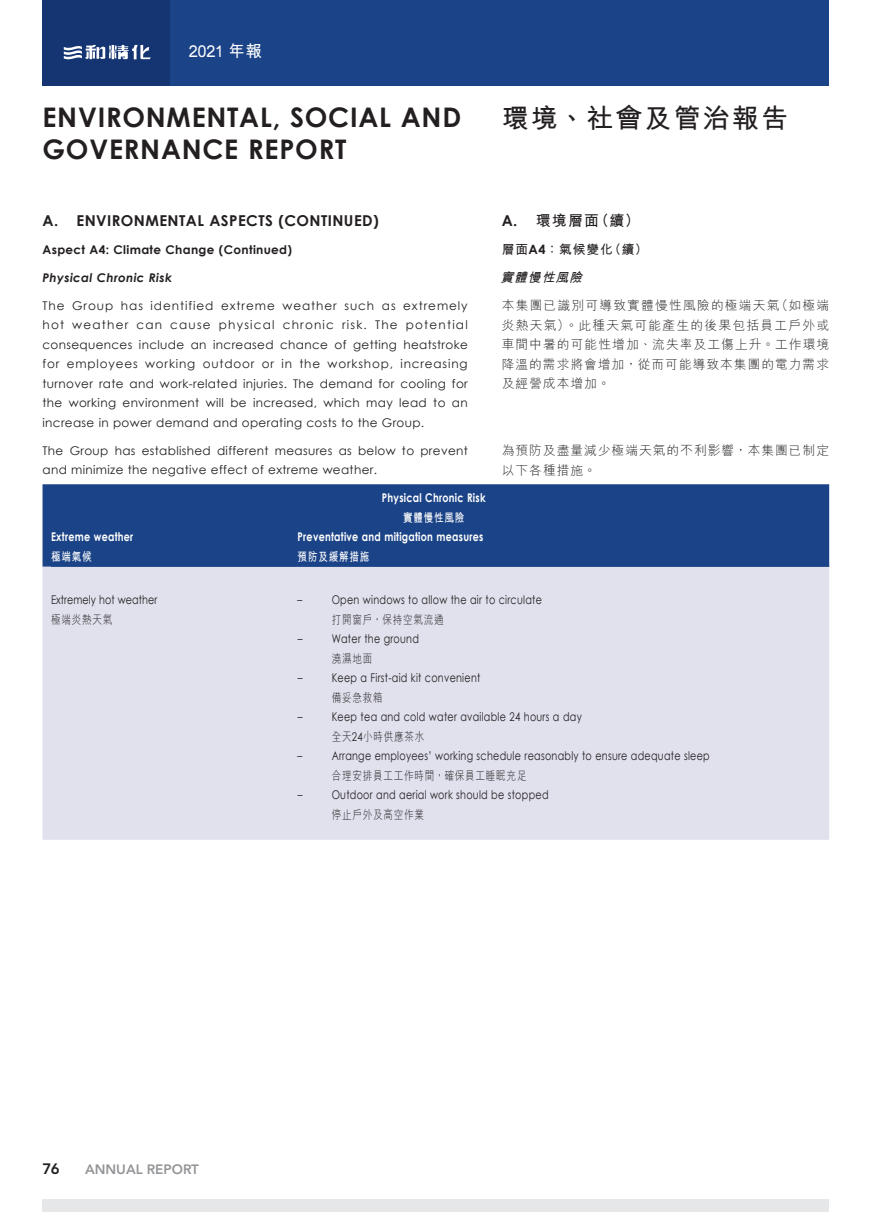
<style>
.page{position:relative;width:893px;height:1212px;background:#fff}
.page>*{position:absolute;margin:0;border:0;box-sizing:border-box;transform-origin:0 0}
.t1{font:700 27px/31.5px "Century Gothic";letter-spacing:.03em;color:#231f20}
.t2{font:700 27px "M Hei HK";letter-spacing:.08em;color:#231f20}
.t3{font:600 16.5px "M Yuen HK";color:#fff}
.t4{font:700 15px "Century Gothic";letter-spacing:.03em;color:#231f20}
.t5{font:700 15px "M Hei HK";color:#231f20}
.t6{font:800 15px "Avenir LT Std";color:#231f20}
.t7{font:800 13.5px "Avenir LT Std";color:#939598}
.t8{font:300 12.75px/19.5px "M Hei HK";letter-spacing:.075em;color:#231f20;text-align:justify}
.t9{font:700 12.75px/28px "M Hei HK";letter-spacing:.08em;color:#231f20}
.t10{font:12px/19.5px "Century Gothic";letter-spacing:.03em;color:#231f20;text-align:justify}
.t11{font:12px "Century Gothic";letter-spacing:.03em;color:#231f20;scale:.8 1}
.t12{font:700 12px "Century Gothic";letter-spacing:.03em;color:#fff;scale:.8 1}
.t13{font:300 12px "M Hei HK";letter-spacing:.08em;color:#231f20;scale:.8 1}
.t14{font:700 12px "Century Gothic";letter-spacing:.03em;color:#231f20}
.t15{font:italic 700 12px "Century Gothic";letter-spacing:.03em;color:#231f20}
.t16{font:12px "Century Gothic";letter-spacing:.01em;color:#231f20;scale:.8 1}
.t17{font:700 12px "M Hei HK";letter-spacing:.08em;color:#fff;scale:.8 1}
.s1{font-family:"M Hei HK";font-weight:700}
.s2{font-family:"Century Gothic"}
.s3{font-style:italic}
.s4{font-family:"Century Gothic";font-weight:400}
</style>
<div class="page">
<div style="left:43px;top:0;width:786px;height:85px;background:#1b4387"></div>
<div style="left:43px;top:0;width:127px;height:85px;background:#153572"></div>
<svg style="left:64px;top:45px;width:86px;height:15px"></svg>
<div style="left:43px;top:1199px;width:786px;height:13px;background:#e6e7e9"></div>
<div style="left:43px;top:484px;width:786px;height:83px;background:#1b4387"></div>
<div style="left:43px;top:567px;width:786px;height:273px;background:#e0e1ed"></div>
<hr style="left:51px;top:565px;width:247px;height:2px;background:#1b4387">
<hr style="left:298px;top:565px;width:531px;height:2px;background:#1b4387">
<h2 class="t3" style="left:189px;top:40px;width:75px">2021 <span class="s1">年報</span></h2>
<h1 class="t1" style="left:43px;top:101px;width:420px">ENVIRONMENTAL, SOCIAL AND<br>GOVERNANCE REPORT</h1>
<h1 class="t2" style="left:502px;top:99px;width:288px">環境、社會及管治報告</h1>
<p class="t5" style="left:502px;top:210px;width:140px"><span class="s2">A.</span> 環境層面（續）</p>
<p class="t9" style="left:500px;top:234px;width:149px">層面<span class="s2">A4</span>：氣候變化（續）<span class="s3">實體慢性風險</span></p>
<p class="t8" style="left:502px;top:295px;width:329px">本集團已識別可導致實體慢性風險的極端天氣（如極端炎熱天氣）。此種天氣可能產生的後果包括員工戶外或車間中暑的可能性增加、流失率及工傷上升。工作環境降溫的需求將會增加，從而可能導致本集團的電力需求及經營成本增加。</p>
<p class="t4" style="left:43px;top:209px;width:338px">A. ENVIRONMENTAL ASPECTS (CONTINUED)</p>
<p class="t14" style="left:43px;top:240px;width:251px">Aspect A4: Climate Change (Continued)</p>
<p class="t15" style="left:43px;top:268px;width:131px">Physical Chronic Risk</p>
<p class="t10" style="left:43px;top:295px;width:427px">The Group has identified extreme weather such as extremely hot weather can cause physical chronic risk. The potential consequences include an increased chance of getting heatstroke for employees working outdoor or in the workshop, increasing turnover rate and work-related injuries. The demand for cooling for the working environment will be increased, which may lead to an increase in power demand and operating costs to the Group.</p>
<p class="t10" style="left:43px;top:440px;width:427px">The Group has established different measures as below to prevent and minimize the negative effect of extreme weather.</p>
<p class="t12" style="left:382px;top:489px;width:131px">Physical Chronic Risk</p>
<p class="t17" style="left:403px;top:509px;width:78px">實體慢性風險</p>
<p class="t12" style="left:51px;top:528px;width:104px">Extreme weather</p>
<p class="t12" style="left:298px;top:528px;width:234px">Preventative and mitigation measures</p>
<p class="t17" style="left:51px;top:548px;width:52px">極端氣候</p>
<p class="t17" style="left:298px;top:548px;width:91px">預防及緩解措施</p>
<p class="t16" style="left:51px;top:591px;width:134px">Extremely hot weather</p>
<p class="t13" style="left:51px;top:611px;width:78px">極端炎熱天氣</p>
<p class="t8" style="left:502px;top:440px;width:329px">為預防及盡量減少極端天氣的不利影響，本集團已制定以下各種措施。</p>
<p class="t11" style="left:298px;top:591px;width:8px">–</p>
<p class="t11" style="left:332px;top:591px;width:264px">Open windows to allow the air to circulate</p>
<p class="t13" style="left:332px;top:611px;width:142px">打開窗戶，保持空氣流通</p>
<p class="t11" style="left:298px;top:630px;width:8px">–</p>
<p class="t11" style="left:332px;top:630px;width:111px">Water the ground</p>
<p class="t13" style="left:332px;top:650px;width:52px">澆濕地面</p>
<p class="t11" style="left:298px;top:669px;width:8px">–</p>
<p class="t11" style="left:332px;top:669px;width:187px">Keep a First-aid kit convenient</p>
<p class="t13" style="left:332px;top:689px;width:65px">備妥急救箱</p>
<p class="t11" style="left:298px;top:708px;width:8px">–</p>
<p class="t11" style="left:332px;top:708px;width:314px">Keep tea and cold water available 24 hours a day</p>
<p class="t13" style="left:332px;top:728px;width:117px">全天<span class="s4">24</span>小時供應茶水</p>
<p class="t11" style="left:298px;top:747px;width:8px">–</p>
<p class="t11" style="left:332px;top:747px;width:474px">Arrange employees’ working schedule reasonably to ensure adequate sleep</p>
<p class="t13" style="left:332px;top:767px;width:245px">合理安排員工工作時間，確保員工睡眠充足</p>
<p class="t11" style="left:298px;top:786px;width:8px">–</p>
<p class="t11" style="left:332px;top:786px;width:273px">Outdoor and aerial work should be stopped</p>
<p class="t13" style="left:332px;top:806px;width:117px">停止戶外及高空作業</p>
<p class="t6" style="left:43px;top:1160px;width:19px">76</p>
<p class="t7" style="left:85px;top:1161px;width:115px">ANNUAL REPORT</p>
</div>
